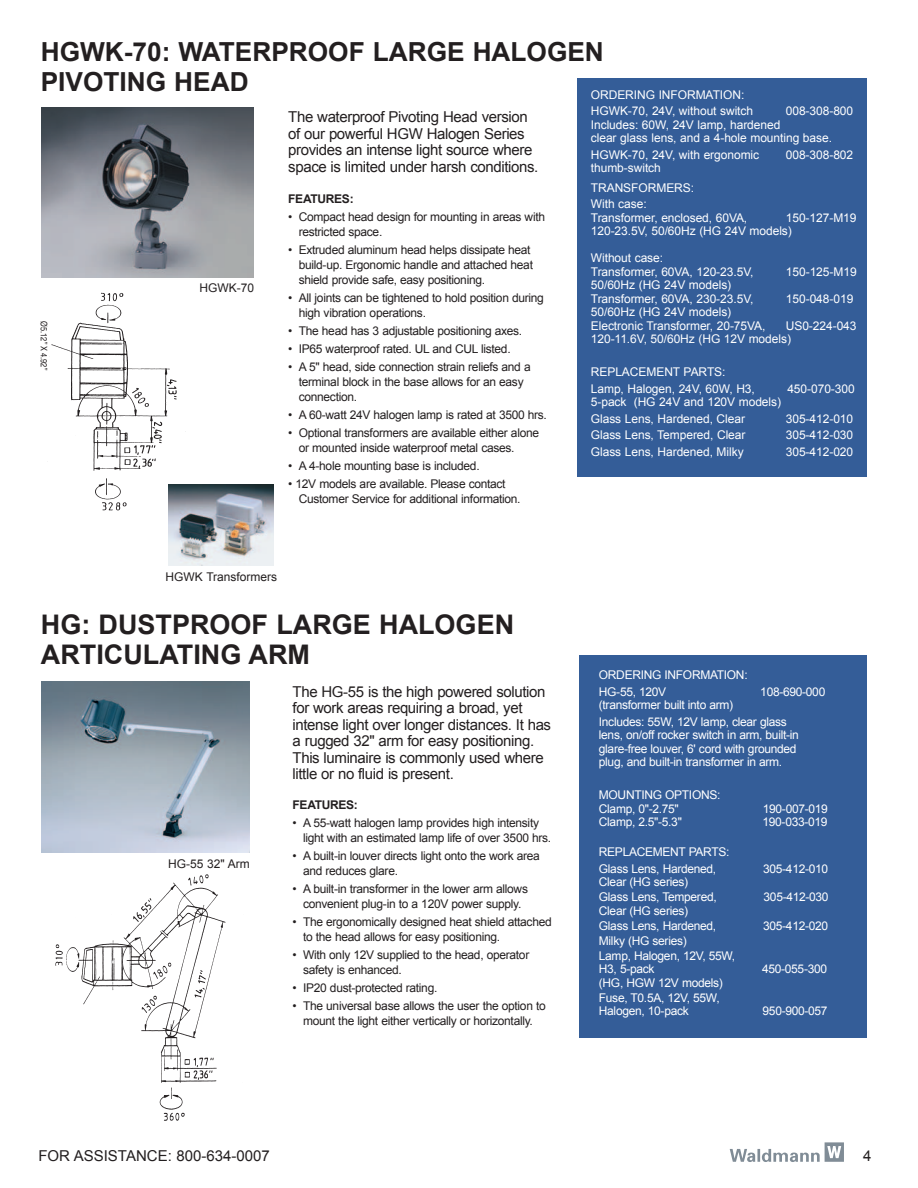
<style>
.page{position:relative;width:918px;height:1188px;background:#fff}
.page>*{position:absolute;margin:0;border:0;box-sizing:border-box;transform-origin:0 0}
.t1{font:700 27px/30px "Arial";color:#231f20}
.t2{font:700 26.25px/30px "Arial";color:#231f20}
.t3{font:15px/16.5px "Arial";letter-spacing:-.025em;color:#231f20}
.t4{font:15px "Arial";color:#231f20}
.t5{font:12px/15px "Arial";letter-spacing:-.025em;color:#231f20}
.t6{font:12px/13.5px "Arial";letter-spacing:-.005em;color:#fff}
.t7{font:12px/15px "Arial";letter-spacing:-.025em;color:#fff}
.t8{font:700 12px "Arial";letter-spacing:-.025em;color:#231f20}
.t9{font:12px "Arial";color:#231f20}
.t10{font:condensed 9px "Helvetica";color:#231f20}
</style>
<div class="page">
<div style="left:579px;top:655px;width:288px;height:383px;background:#345d98"></div>
<div style="left:577px;top:78px;width:289px;height:398px;background:#345d98"></div>
<img style="left:55px;top:874px;width:171px;height:247px">
<img style="left:42px;top:682px;width:207px;height:171px">
<img style="left:42px;top:107px;width:212px;height:171px">
<img style="left:51px;top:292px;width:135px;height:219px">
<img style="left:168px;top:484px;width:106px;height:82px">
<svg style="left:730px;top:1142px;width:114px;height:20px"></svg>
<h2 class="t2" style="left:41px;top:37px;width:565px">HGWK-70: WATERPROOF LARGE HALOGEN<br>PIVOTING HEAD</h2>
<p class="t6" style="left:591px;top:86px;width:164px;line-height:16.5px">ORDERING INFORMATION:<br>HGWK-70, 24V, without switch</p>
<p class="t6" style="left:786px;top:104px;width:69px">008-308-800</p>
<p class="t6" style="left:591px;top:118px;width:243px">Includes: 60W, 24V lamp, hardened<br>clear glass lens, and a 4-hole mounting base.</p>
<p class="t6" style="left:591px;top:148px;width:170px">HGWK-70, 24V, with ergonomic</p>
<p class="t6" style="left:786px;top:148px;width:69px">008-308-802</p>
<p class="t6" style="left:591px;top:158px;width:105px;line-height:19.5px">thumb-switch<br>TRANSFORMERS:</p>
<p class="t6" style="left:591px;top:197px;width:158px">With case:<br>Transformer, enclosed, 60VA,</p>
<p class="t3" style="left:288px;top:109px;width:252px">The waterproof Pivoting Head version of our powerful HGW Halogen Series provides an intense light source where space is limited under harsh conditions.</p>
<p class="t8" style="left:288px;top:193px;width:67px">FEATURES:</p>
<p class="t5" style="left:299px;top:210px;width:248px;text-indent:-10px">• Compact head design for mounting in areas with restricted space.</p>
<p class="t5" style="left:299px;top:243px;width:236px;text-indent:-10px">• Extruded aluminum head helps dissipate heat build-up. Ergonomic handle and attached heat shield provide safe, easy positioning.</p>
<p class="t5" style="left:299px;top:291px;width:247px;text-indent:-10px">• All joints can be tightened to hold position during high vibration operations.</p>
<p class="t5" style="left:288px;top:324px;width:236px">• The head has 3 adjustable positioning axes.</p>
<p class="t5" style="left:288px;top:342px;width:224px">• IP65 waterproof rated. UL and CUL listed.</p>
<p class="t5" style="left:299px;top:360px;width:233px;text-indent:-10px">• A 5" head, side connection strain reliefs and a terminal block in the base allows for an easy connection.</p>
<p class="t5" style="left:288px;top:408px;width:260px">• A 60-watt 24V halogen lamp is rated at 3500 hrs.</p>
<p class="t5" style="left:299px;top:426px;width:242px;text-indent:-10px">• Optional transformers are available either alone or mounted inside waterproof metal cases.</p>
<p class="t5" style="left:288px;top:459px;width:193px">• A 4-hole mounting base is included.</p>
<p class="t5" style="left:299px;top:477px;width:223px;text-indent:-10px">• 12V models are available. Please contact<br>Customer Service for additional information.</p>
<p class="t6" style="left:591px;top:211px;width:267px;text-indent:195px">150-127-M19<br>120-23.5V, 50/60Hz (HG 24V models)</p>
<p class="t6" style="left:591px;top:251px;width:164px">Without case:<br>Transformer, 60VA, 120-23.5V,</p>
<p class="t6" style="left:786px;top:265px;width:72px">150-125-M19</p>
<p class="t6" style="left:591px;top:278px;width:164px">50/60Hz (HG 24V models)<br>Transformer, 60VA, 230-23.5V,</p>
<p class="t5" style="left:200px;top:280px;width:56px">HGWK-70</p>
<p class="t6" style="left:786px;top:292px;width:69px">150-048-019</p>
<p class="t6" style="left:591px;top:305px;width:176px">50/60Hz (HG 24V models)<br>Electronic Transformer, 20-75VA,</p>
<p class="t6" style="left:591px;top:319px;width:267px;text-indent:195px">US0-224-043<br>120-11.6V, 50/60Hz (HG 12V models)</p>
<p class="t6" style="left:591px;top:364px;width:166px;line-height:16.5px">REPLACEMENT PARTS:<br>Lamp, Halogen, 24V, 60W, H3,</p>
<p class="t10" style="left:47px;top:321px;width:50px;rotate:90deg">Ø5.12” X 4.92”</p>
<p class="t6" style="left:787px;top:382px;width:69px">450-070-300</p>
<p class="t6" style="left:591px;top:394px;width:192px;line-height:16.5px">5-pack (HG 24V and 120V models)<br>Glass Lens, Hardened, Clear</p>
<p class="t6" style="left:786px;top:412px;width:69px">305-412-010</p>
<p class="t6" style="left:591px;top:428px;width:156px">Glass Lens, Tempered, Clear</p>
<p class="t6" style="left:786px;top:428px;width:69px">305-412-030</p>
<p class="t6" style="left:591px;top:445px;width:154px">Glass Lens, Hardened, Milky</p>
<p class="t6" style="left:786px;top:445px;width:69px">305-412-020</p>
<p class="t9" style="left:166px;top:570px;width:113px">HGWK Transformers</p>
<h1 class="t1" style="left:41px;top:609px;width:475px">HG: DUSTPROOF LARGE HALOGEN<br>ARTICULATING ARM</h1>
<p class="t5" style="left:168px;top:856px;width:83px">HG-55 32" Arm</p>
<p class="t3" style="left:293px;top:683px;width:260px">The HG-55 is the high powered solution for work areas requiring a broad, yet intense light over longer distances. It has a rugged 32" arm for easy positioning.<br>This luminaire is commonly used where little or no fluid is present.</p>
<p class="t8" style="left:293px;top:798px;width:67px">FEATURES:</p>
<p class="t5" style="left:303px;top:816px;width:250px;text-indent:-10px">• A 55-watt halogen lamp provides high intensity light with an estimated lamp life of over 3500 hrs.</p>
<p class="t5" style="left:303px;top:849px;width:238px;text-indent:-10px">• A built-in louver directs light onto the work area and reduces glare.</p>
<p class="t5" style="left:293px;top:882px;width:237px;text-align:center">• A built-in transformer in the lower arm allows convenient plug-in to a 120V power supply.</p>
<p class="t5" style="left:303px;top:915px;width:250px;text-indent:-10px">• The ergonomically designed heat shield attached to the head allows for easy positioning.</p>
<p class="t5" style="left:303px;top:948px;width:228px;text-indent:-10px">• With only 12V supplied to the head, operator safety is enhanced.</p>
<p class="t5" style="left:293px;top:981px;width:146px">• IP20 dust-protected rating.</p>
<p class="t5" style="left:293px;top:999px;width:255px;text-align:center">• The universal base allows the user the option to mount the light either vertically or horizontally.</p>
<p class="t7" style="left:599px;top:667px;width:150px;line-height:16.5px">ORDERING INFORMATION:<br>HG-55, 120V</p>
<p class="t7" style="left:760px;top:684px;width:67px">108-690-000</p>
<p class="t7" style="left:599px;top:697px;width:189px;line-height:16.5px">(transformer built into arm)<br>Includes: 55W, 12V lamp, clear glass</p>
<p class="t7" style="left:599px;top:728px;width:201px;line-height:13.5px">lens, on/off rocker switch in arm, built-in glare-free louver, 6' cord with grounded plug, and built-in transformer in arm.</p>
<p class="t7" style="left:599px;top:789px;width:123px;line-height:13.5px">MOUNTING OPTIONS:<br>Clamp, 0"-2.75"</p>
<p class="t7" style="left:763px;top:801px;width:67px">190-007-019</p>
<p class="t6" style="left:599px;top:816px;width:85px">Clamp, 2.5"-5.3"</p>
<p class="t7" style="left:763px;top:815px;width:67px">190-033-019</p>
<p class="t7" style="left:599px;top:844px;width:132px;line-height:16.5px">REPLACEMENT PARTS:<br>Glass Lens, Hardened,</p>
<p class="t7" style="left:763px;top:861px;width:67px">305-412-010</p>
<p class="t7" style="left:599px;top:875px;width:119px">Clear (HG series)<br>Glass Lens, Tempered,</p>
<p class="t7" style="left:599px;top:903px;width:119px">Clear (HG series)<br>Glass Lens, Hardened,</p>
<p class="t7" style="left:764px;top:890px;width:67px">305-412-030</p>
<p class="t7" style="left:763px;top:918px;width:67px">305-412-020</p>
<p class="t7" style="left:599px;top:933px;width:138px">Milky (HG series)<br>Lamp, Halogen, 12V, 55W,</p>
<p class="t6" style="left:599px;top:963px;width:57px">H3, 5-pack</p>
<p class="t7" style="left:762px;top:962px;width:67px">450-055-300</p>
<p class="t7" style="left:599px;top:975px;width:125px">(HG, HGW 12V models)<br>Fuse, T0.5A, 12V, 55W,</p>
<p class="t7" style="left:599px;top:1004px;width:91px">Halogen, 10-pack</p>
<p class="t7" style="left:763px;top:1004px;width:67px">950-900-057</p>
<p class="t4" style="left:38px;top:1147px;width:233px">FOR ASSISTANCE: 800-634-0007</p>
<p class="t3" style="left:863px;top:1147px;width:10px">4</p>
</div>
